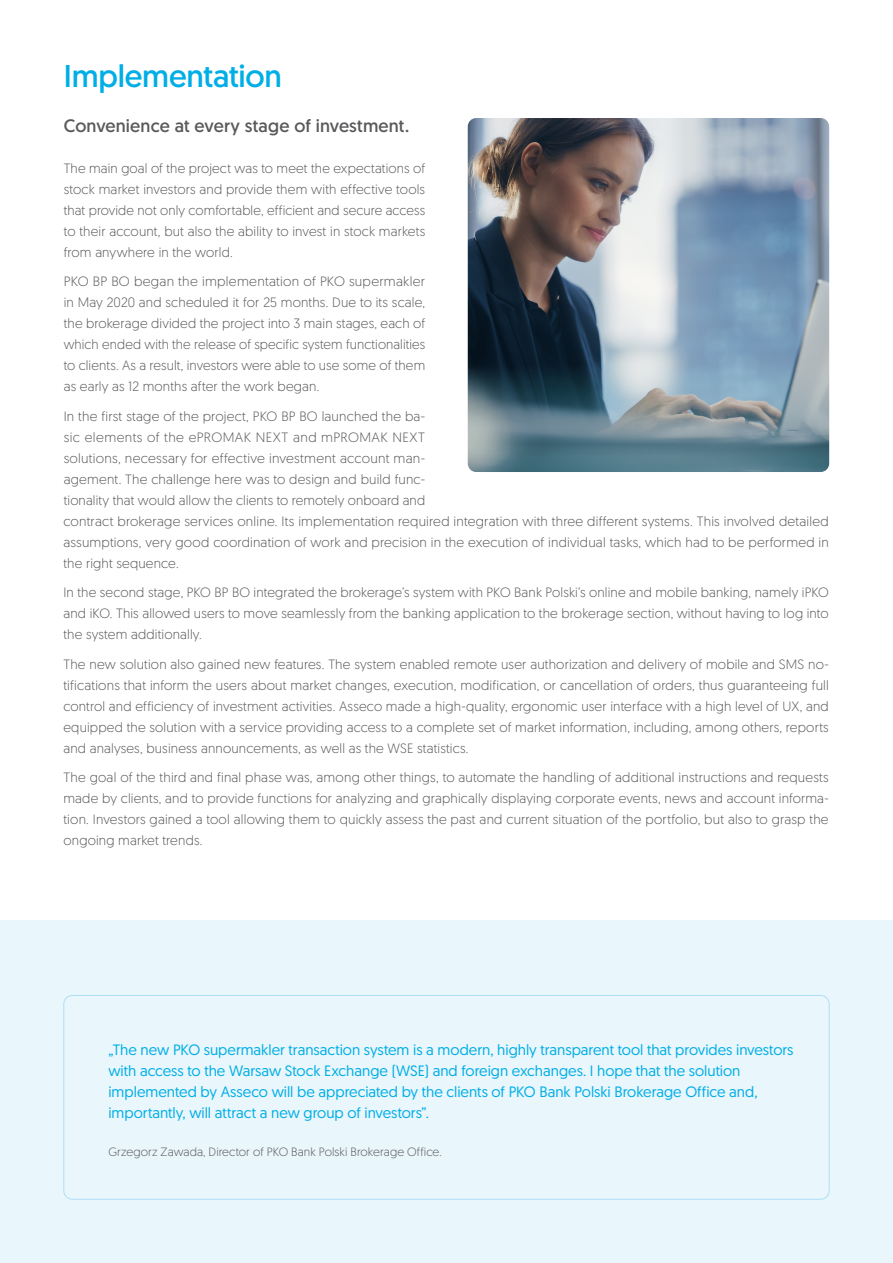
<style>
.page{position:relative;width:893px;height:1263px;background:#fff}
.page>*{position:absolute;margin:0;border:0;box-sizing:border-box;transform-origin:0 0}
.t1{font:31.5px "Geomanist";letter-spacing:-.01em;color:#00aee6}
.t2{font:18px "Geomanist";letter-spacing:.01em;color:#58595b}
.t3{font:15px/21px "Geomanist";color:#00aee6}
.t4{font:300 13.5px/21px "Geomanist";letter-spacing:.015em;color:#58595b;text-align:justify}
.t5{font:300 12px "Geomanist";letter-spacing:.01em;color:#58595b}
</style>
<div class="page">
<img style="left:468px;top:118px;width:361px;height:354px">
<div style="left:0;top:921px;width:893px;height:342px;background:#e9f6fc"></div>
<div style="left:63px;top:995px;width:767px;height:204px;border:1px solid #71c9f1;border-radius:9px"></div>
<h1 class="t1" style="left:64px;top:56px;width:219px">Implementation</h1>
<h2 class="t2" style="left:64px;top:114px;width:347px">Convenience at every stage of investment.</h2>
<p class="t4" style="left:64px;top:157px;width:363px">The main goal of the project was to meet the expectations of stock market investors and provide them with effective tools that provide not only comfortable, efficient and secure access to their account, but also the ability to invest in stock markets from anywhere in the world.</p>
<p class="t4" style="left:64px;top:270px;width:363px">PKO BP BO began the implementation of PKO supermakler in May 2020 and scheduled it for 25 months. Due to its scale, the brokerage divided the project into 3 main stages, each of which ended with the release of specific system functionalities to clients. As a result, investors were able to use some of them as early as 12 months after the work began.</p>
<p class="t4" style="left:63px;top:405px;width:767px;text-align:left">In the first stage of the project, PKO BP BO launched the ba-<br>sic elements of the ePROMAK NEXT and mPROMAK NEXT<br>solutions, necessary for effective investment account man-<br>agement. The challenge here was to design and build func-<br>tionality that would allow the clients to remotely onboard and<br>contract brokerage services online. Its implementation required integration with three different systems. This involved detailed assumptions, very good coordination of work and precision in the execution of individual tasks, which had to be performed in the right sequence.</p>
<p class="t4" style="left:63px;top:581px;width:767px">In the second stage, PKO BP BO integrated the brokerage’s system with PKO Bank Polski’s online and mobile banking, namely iPKO and iKO. This allowed users to move seamlessly from the banking application to the brokerage section, without having to log into the system additionally.</p>
<p class="t4" style="left:63px;top:653px;width:767px">The new solution also gained new features. The system enabled remote user authorization and delivery of mobile and SMS no&shy;tifications that inform the users about market changes, execution, modification, or cancellation of orders, thus guaranteeing full control and efficiency of investment activities. Asseco made a high-quality, ergonomic user interface with a high level of UX, and equipped the solution with a service providing access to a complete set of market information, including, among others, reports and analyses, business announcements, as well as the WSE statistics.</p>
<p class="t4" style="left:63px;top:766px;width:767px">The goal of the third and final phase was, among other things, to automate the handling of additional instructions and requests made by clients, and to provide functions for analyzing and graphically displaying corporate events, news and account informa&shy;tion. Investors gained a tool allowing them to quickly assess the past and current situation of the portfolio, but also to grasp the ongoing market trends.</p>
<p class="t3" style="left:108px;top:1038px;width:687px">„The new PKO supermakler transaction system is a modern, highly transparent tool that provides investors with access to the Warsaw Stock Exchange (WSE) and foreign exchanges. I hope that the solution implemented by Asseco will be appreciated by the clients of PKO Bank Polski Brokerage Office and, importantly, will attract a new group of investors”.</p>
<p class="t5" style="left:108px;top:1144px;width:335px">Grzegorz Zawada, Director of PKO Bank Polski Brokerage Office.</p>
</div>
